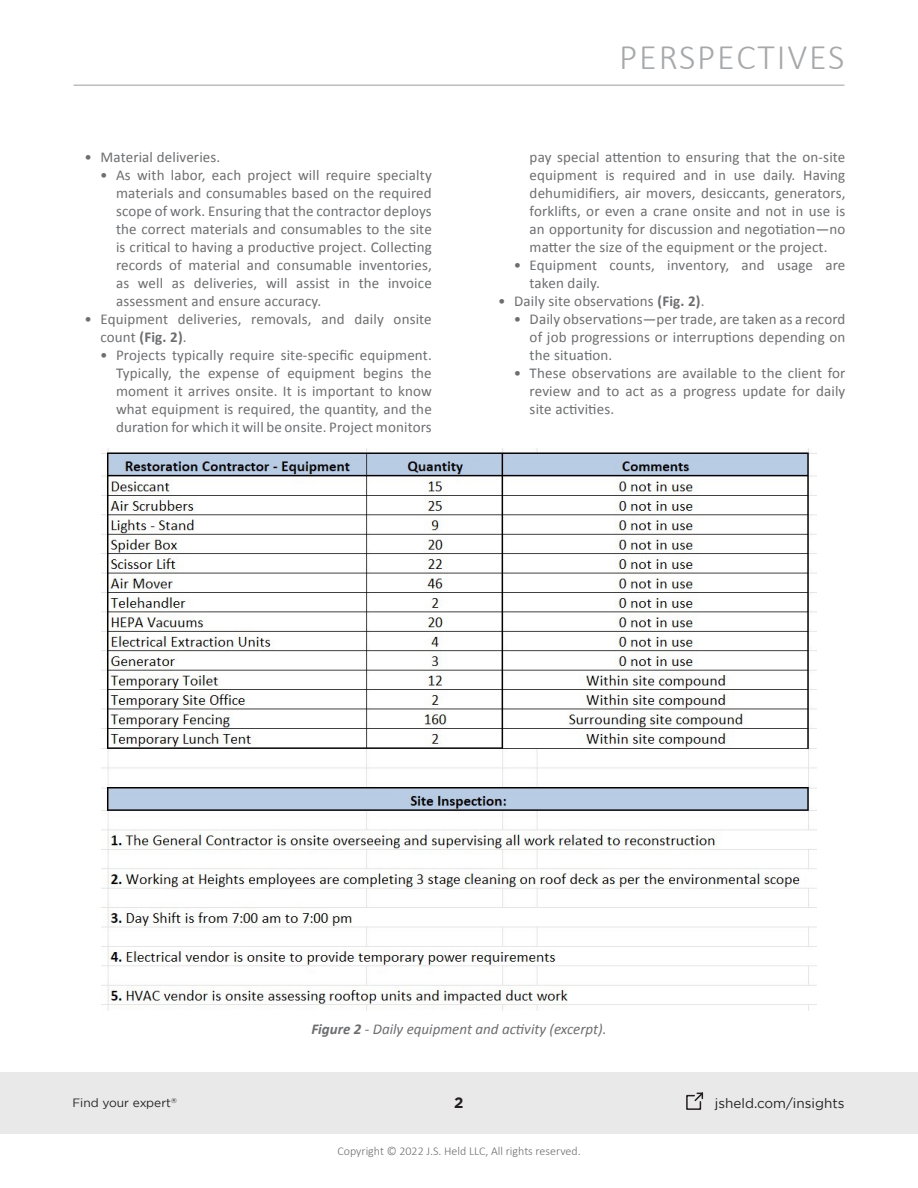
<style>
.page{position:relative;width:918px;height:1188px;background:#fff}
.page>*{position:absolute;margin:0;border:0;box-sizing:border-box;transform-origin:0 0}
.t1{font:300 36px "Calibri";letter-spacing:.05em;color:#a6a8aa}
.t2{font:15px/18px "Calibri";letter-spacing:.01em;color:#6d6e70;text-align:justify}
.t3{font:italic 15px "Calibri";color:#6d6e70}
.t4{font:700 15px "Gotham";color:#231f20}
.t5{font:13.5px "Gotham";color:#231f20}
.t6{font:300 12px "Calibri";color:#6d6e70}
.t7{font:12px "Gotham";color:#241f21}
.t8{font:7.05px "Gotham";color:#241f21}
.s1{font-weight:700}
</style>
<div class="page">
<div style="left:0;top:1072px;width:918px;height:62px;background:#e9e9e9"></div>
<hr style="left:74px;top:85px;width:770px;height:1px;background:#a6a8ab">
<svg style="left:686px;top:1092px;width:18px;height:18px"></svg>
<img style="left:102px;top:449px;width:714px;height:562px">
<p class="t2" style="left:85px;top:147px;width:137px">• Material deliveries.</p>
<p class="t2" style="left:116px;top:165px;width:317px;text-indent:-16px">• As with labor, each project will require specialty materials and consumables based on the required scope of work. Ensuring that the contractor deploys the correct materials and consumables to the site is critical to having a productive project. Collecting records of material and consumable inventories, as well as deliveries, will assist in the invoice assessment and ensure accuracy.</p>
<p class="t2" style="left:101px;top:309px;width:333px;text-indent:-16px">• Equipment deliveries, removals, and daily onsite count <span class="s1">(Fig. 2)</span>.</p>
<p class="t2" style="left:116px;top:345px;width:317px;text-indent:-16px">• Projects typically require site-specific equipment.<br>Typically, the expense of equipment begins the moment it arrives onsite. It is important to know what equipment is required, the quantity, and the duration for which it will be onsite. Project monitors</p>
<h1 class="t1" style="left:619px;top:35px;width:227px">PERSPECTIVES</h1>
<p class="t2" style="left:530px;top:147px;width:317px">pay special attention to ensuring that the on-site equipment is required and in use daily. Having dehumidifiers, air movers, desiccants, generators, forklifts, or even a crane onsite and not in use is an opportunity for discussion and negotiation—no matter the size of the equipment or the project.</p>
<p class="t2" style="left:530px;top:255px;width:317px;text-indent:-16px">• Equipment counts, inventory, and usage are taken daily.</p>
<p class="t2" style="left:498px;top:291px;width:208px">• Daily site observations <span class="s1">(Fig. 2)</span>.</p>
<p class="t2" style="left:530px;top:309px;width:317px;text-indent:-16px">• Daily observations—per trade, are taken as a record of job progressions or interruptions depending on the situation.</p>
<p class="t2" style="left:530px;top:363px;width:317px;text-indent:-16px">• These observations are available to the client for review and to act as a progress update for daily site activities.</p>
<p class="t3" style="left:311px;top:1019px;width:297px"><span class="s1">Figure 2</span> - Daily equipment and activity (excerpt).</p>
<p class="t7" style="left:72px;top:1096px;width:100px">Find your expert</p>
<p class="t4" style="left:454px;top:1093px;width:11px">2</p>
<p class="t5" style="left:715px;top:1095px;width:131px">jsheld.com/insights</p>
<p class="t8" style="left:171px;top:1096px;width:7px">®</p>
<p class="t6" style="left:337px;top:1144px;width:245px">Copyright © 2022 J.S. Held LLC, All rights reserved.</p>
</div>
